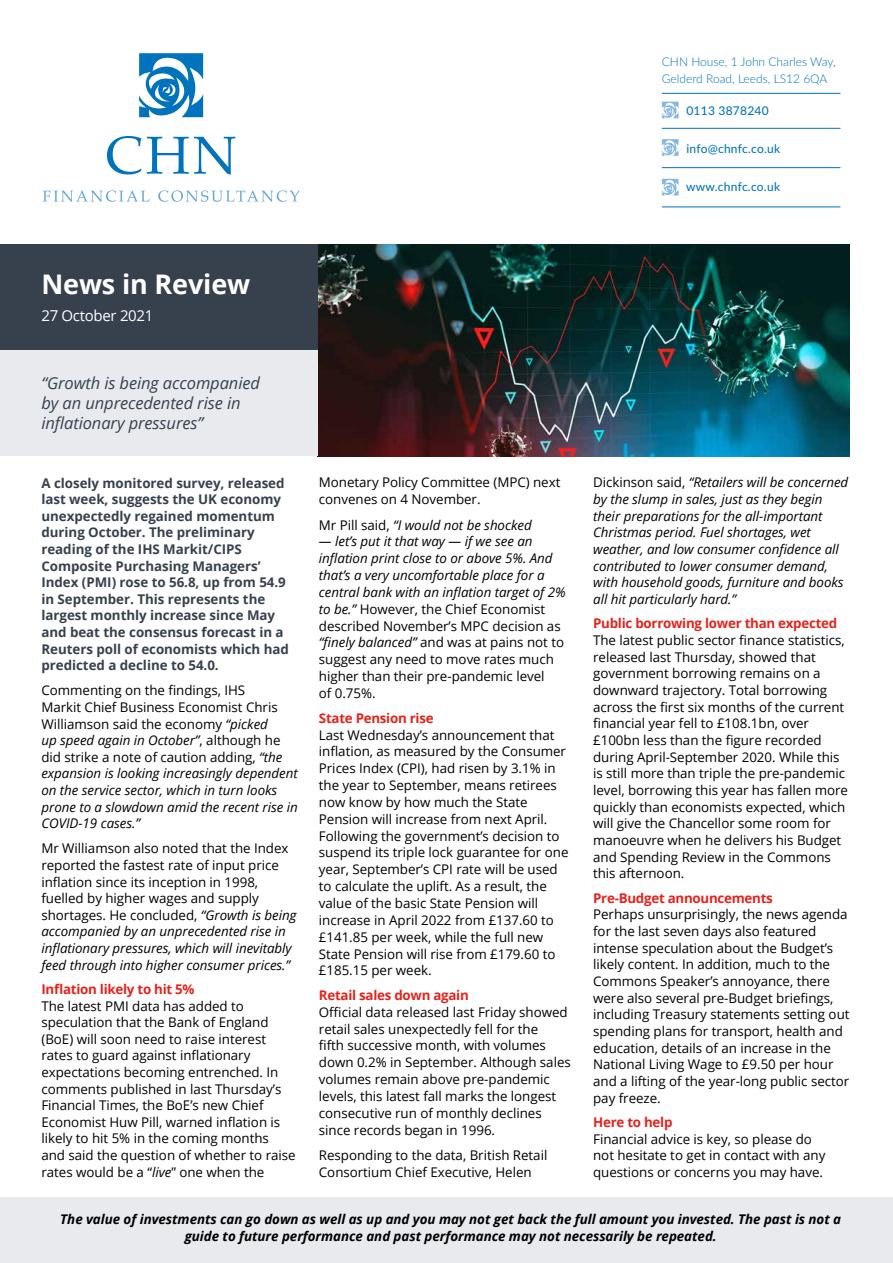
<style>
.page{position:relative;width:893px;height:1263px;background:#fff}
.page>*{position:absolute;margin:0;border:0;box-sizing:border-box;transform-origin:0 0}
.t1{font:700 27px "Open Sans";letter-spacing:-.005em;color:#fff}
.t2{font:italic 16.5px/19.8px "Open Sans";letter-spacing:-.005em;color:#37414e}
.t3{font:15px "Open Sans";letter-spacing:-.02em;color:#fff}
.t4{font:13.35px/16.6px "Open Sans";letter-spacing:-.005em;color:#000}
.t5{font:italic 13.35px/16.6px "Open Sans";letter-spacing:-.005em;color:#000}
.t6{font:700 13.35px/16.6px "Open Sans";letter-spacing:-.005em;color:#37414e}
.t7{font:italic 700 13.35px/16.5px "Open Sans";letter-spacing:-.005em;color:#000;text-align:center}
.t8{font:700 13.35px "Open Sans";letter-spacing:-.02em;color:#e2241d}
.t9{font:300 12px/16.5px "Lato";color:#0073bc}
.t10{font:500 12px "Lato";letter-spacing:.02em;color:#0073bc}
.s1{font-style:normal}
.s2{font-style:italic}
</style>
<div class="page">
<div style="left:0;top:1197px;width:893px;height:66px;background:#e8eaee"></div>
<img style="left:318px;top:244px;width:531px;height:212px">
<div style="left:0;top:350px;width:318px;height:106px;background:#e8eaee"></div>
<div style="left:0;top:244px;width:318px;height:106px;background:#37414e"></div>
<svg style="left:43px;top:190px;width:107px;height:12px"></svg>
<svg style="left:158px;top:190px;width:142px;height:12px"></svg>
<svg style="left:107px;top:136px;width:34px;height:39px"></svg>
<svg style="left:147px;top:137px;width:88px;height:38px"></svg>
<svg style="left:139px;top:53px;width:64px;height:65px"></svg>
<hr style="left:662px;top:93px;width:178px;height:1px;background:#0073bc">
<hr style="left:662px;top:207px;width:178px;height:1px;background:#0073bc">
<hr style="left:662px;top:167px;width:178px;height:1px;background:#0073bc">
<hr style="left:662px;top:128px;width:178px;height:1px;background:#0073bc">
<svg style="left:662px;top:102px;width:17px;height:16px"></svg>
<svg style="left:662px;top:139px;width:17px;height:17px"></svg>
<svg style="left:662px;top:179px;width:17px;height:17px"></svg>
<h1 class="t1" style="left:41px;top:266px;width:210px">News in Review</h1>
<p class="t3" style="left:41px;top:305px;width:113px">27 October 2021</p>
<p class="t2" style="left:41px;top:373px;width:220px">“Growth is being accompanied by an unprecedented rise in inflationary pressures”</p>
<p class="t9" style="left:662px;top:53px;width:175px">CHN House, 1 John Charles Way,<br>Gelderd Road, Leeds, LS12 6QA</p>
<p class="t10" style="left:686px;top:103px;width:84px">0113 3878240</p>
<p class="t10" style="left:686px;top:140px;width:95px">info@chnfc.co.uk</p>
<p class="t10" style="left:686px;top:178px;width:96px">www.chnfc.co.uk</p>
<p class="t4" style="left:319px;top:474px;width:243px">Monetary Policy Committee (MPC) next convenes on 4 November.</p>
<p class="t5" style="left:319px;top:516px;width:214px"><span class="s1">Mr Pill said,</span> “I would not be shocked</p>
<p class="t5" style="left:319px;top:533px;width:248px">— let’s put it that way — if we see an inflation print close to or above 5%. And that’s a very uncomfortable place for a central bank with an inflation target of 2% to be.” <span class="s1">However, the Chief Economist described November’s MPC decision as </span>“finely balanced” <span class="s1">and was at pains not to suggest any need to move rates much higher than their pre-pandemic level<br>of 0.75%.</span></p>
<p class="t8" style="left:319px;top:708px;width:116px">State Pension rise</p>
<p class="t4" style="left:319px;top:726px;width:251px">Last Wednesday’s announcement that inflation, as measured by the Consumer Prices Index (CPI), had risen by 3.1% in the year to September, means retirees now know by how much the State Pension will increase from next April.<br>Following the government’s decision to suspend its triple lock guarantee for one year, September’s CPI rate will be used to calculate the uplift. As a result, the value of the basic State Pension will increase in April 2022 from £137.60 to £141.85 per week, while the full new State Pension will rise from £179.60 to £185.15 per week.</p>
<p class="t8" style="left:319px;top:986px;width:151px">Retail sales down again</p>
<p class="t4" style="left:319px;top:1003px;width:253px">Official data released last Friday showed retail sales unexpectedly fell for the<br>fifth successive month, with volumes down 0.2% in September. Although sales volumes remain above pre-pandemic levels, this latest fall marks the longest consecutive run of monthly declines since records began in 1996.</p>
<p class="t4" style="left:319px;top:1146px;width:230px">Responding to the data, British Retail<br>Consortium Chief Executive, Helen</p>
<p class="t5" style="left:593px;top:474px;width:257px"><span class="s1">Dickinson said,</span> “Retailers will be concerned by the slump in sales, just as they begin their preparations for the all-important Christmas period. Fuel shortages, wet weather, and low consumer confidence all contributed to lower consumer demand, with household goods, furniture and books all hit particularly hard.”</p>
<p class="t8" style="left:593px;top:614px;width:246px">Public borrowing lower than expected</p>
<p class="t4" style="left:593px;top:631px;width:256px">The latest public sector finance statistics, released last Thursday, showed that government borrowing remains on a downward trajectory. Total borrowing across the first six months of the current financial year fell to £108.1bn, over £100bn less than the figure recorded during April-September 2020. While this is still more than triple the pre-pandemic level, borrowing this year has fallen more quickly than economists expected, which will give the Chancellor some room for manoeuvre when he delivers his Budget and Spending Review in the Commons this afternoon.</p>
<p class="t8" style="left:593px;top:888px;width:181px">Pre-Budget announcements</p>
<p class="t4" style="left:593px;top:906px;width:258px">Perhaps unsurprisingly, the news agenda for the last seven days also featured intense speculation about the Budget’s likely content. In addition, much to the Commons Speaker’s annoyance, there were also several pre-Budget briefings, including Treasury statements setting out spending plans for transport, health and education, details of an increase in the National Living Wage to £9.50 per hour and a lifting of the year-long public sector pay freeze.</p>
<p class="t8" style="left:593px;top:1112px;width:81px">Here to help</p>
<p class="t4" style="left:593px;top:1130px;width:234px">Financial advice is key, so please do not hesitate to get in contact with any questions or concerns you may have.</p>
<p class="t7" style="left:60px;top:1211px;width:782px">The value of investments can go down as well as up and you may not get back the full amount you invested. The past is not a guide to future performance and past performance may not necessarily be repeated.</p>
<p class="t6" style="left:41px;top:474px;width:249px">A closely monitored survey, released last week, suggests the UK economy unexpectedly regained momentum during October. The preliminary reading of the IHS Markit/CIPS Composite Purchasing Managers’ Index (PMI) rose to 56.8, up from 54.9 in September. This represents the largest monthly increase since May and beat the consensus forecast in a Reuters poll of economists which had predicted a decline to 54.0.</p>
<p class="t5" style="left:41px;top:682px;width:258px"><span class="s1">Commenting on the findings, IHS<br>Markit Chief Business Economist Chris Williamson said the economy</span> “picked<br>up speed again in October”<span class="s1">, although he did strike a note of caution adding,</span> “the expansion is looking increasingly dependent on the service sector, which in turn looks prone to a slowdown amid the recent rise in COVID-19 cases.”</p>
<p class="t4" style="left:41px;top:840px;width:256px">Mr Williamson also noted that the Index reported the fastest rate of input price inflation since its inception in 1998, fuelled by higher wages and supply shortages. He concluded, <span class="s2">“Growth is being accompanied by an unprecedented rise in inflationary pressures, which will inevitably feed through into higher consumer prices.”</span></p>
<p class="t8" style="left:41px;top:980px;width:155px">Inflation likely to hit 5%</p>
<p class="t4" style="left:41px;top:997px;width:256px">The latest PMI data has added to speculation that the Bank of England (BoE) will soon need to raise interest rates to guard against inflationary expectations becoming entrenched. In comments published in last Thursday’s Financial Times, the BoE’s new Chief Economist Huw Pill, warned inflation is likely to hit 5% in the coming months and said the question of whether to raise rates would be a “<span class="s2">live</span>” one when the</p>
</div>
